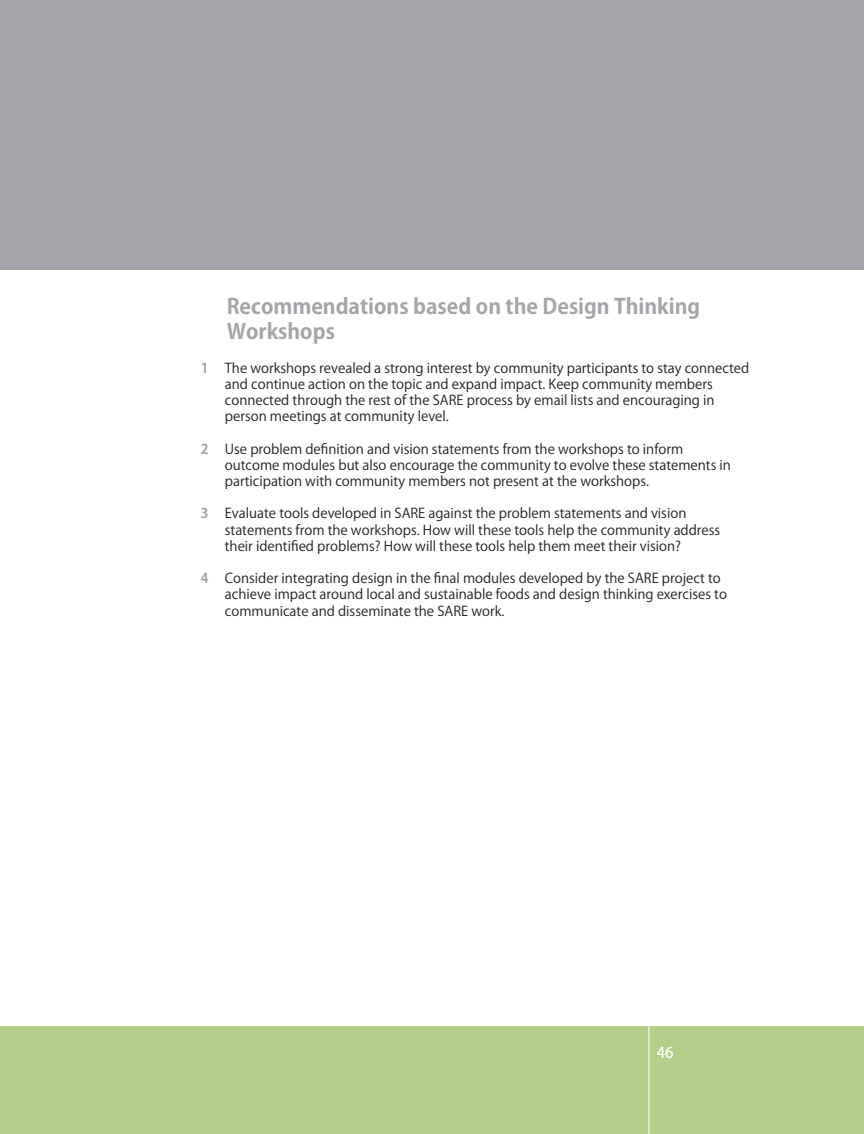
<style>
.page{position:relative;width:864px;height:1134px;background:#fff}
.page>*{position:absolute;margin:0;border:0;box-sizing:border-box;transform-origin:0 0}
.t1{font:700 21px/25.2px "Koz Go Pro";color:#a4a5a9}
.t2{font:500 15px "Koz Go Pro";color:#fff}
.t3{font:13.5px/16.2px "Koz Go Pro";color:#231f20}
.t4{font:700 13.5px "Koz Go Pro";color:#a4a5a9}
</style>
<div class="page">
<div style="left:0;top:1026px;width:864px;height:108px;background:#b3ce88"></div>
<div style="left:0;top:0;width:864px;height:270px;background:#a4a5a9"></div>
<hr style="left:649px;top:433px;width:1px;height:701px;background:#fff">
<p class="t4" style="left:201px;top:359px;width:9px">1</p>
<p class="t4" style="left:201px;top:440px;width:9px">2</p>
<p class="t4" style="left:201px;top:505px;width:9px">3</p>
<p class="t4" style="left:201px;top:570px;width:9px">4</p>
<p class="t1" style="left:227px;top:295px;width:475px">Recommendations based on the Design Thinking<br>Workshops</p>
<p class="t3" style="left:225px;top:360px;width:526px">The workshops revealed a strong interest by community participants to stay connected and continue action on the topic and expand impact. Keep community members connected through the rest of the SARE process by email lists and encouraging in person meetings at community level.</p>
<p class="t3" style="left:225px;top:441px;width:508px">Use problem definition and vision statements from the workshops to inform outcome modules but also encourage the community to evolve these statements in participation with community members not present at the workshops.</p>
<p class="t3" style="left:225px;top:506px;width:497px">Evaluate tools developed in SARE against the problem statements and vision statements from the workshops. How will these tools help the community address their identified problems? How will these tools help them meet their vision?</p>
<p class="t3" style="left:225px;top:571px;width:504px">Consider integrating design in the final modules developed by the SARE project to achieve impact around local and sustainable foods and design thinking exercises to communicate and disseminate the SARE work.</p>
<p class="t2" style="left:657px;top:1043px;width:18px">46</p>
</div>
